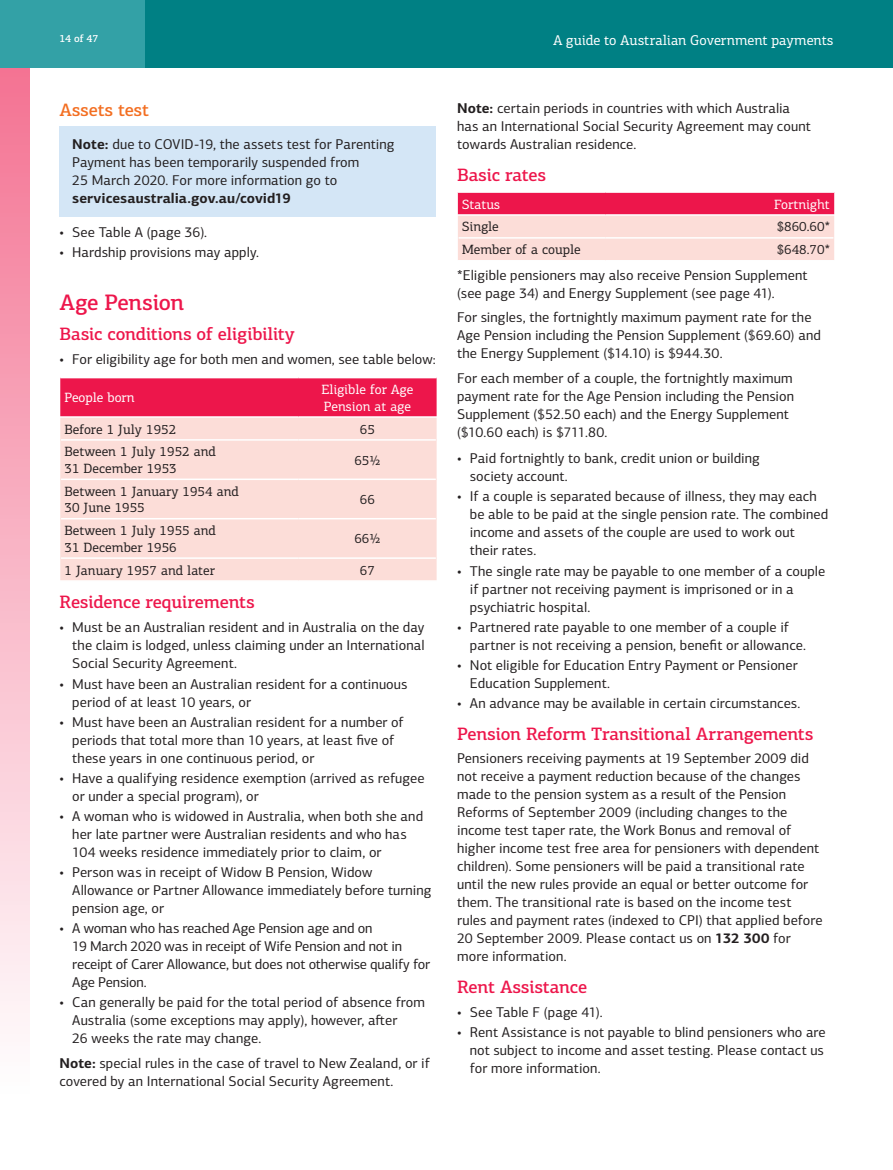
<style>
.page{position:relative;width:893px;height:1170px;background:#fff}
.page>*{position:absolute;margin:0;border:0;box-sizing:border-box;transform-origin:0 0}
.t1{font:500 22.5px "PF Centro Slab Pro";letter-spacing:-.02em;color:#ed164b}
.t2{font:500 18px "PF Centro Slab Pro";letter-spacing:-.015em;color:#ed164b}
.t3{font:500 18px "PF Centro Slab Pro";letter-spacing:-.005em;color:#f36e21}
.t4{font:14.25px/18px "PF Centro Sans Pro";letter-spacing:.005em;color:#231f20}
.t5{font:14.25px/18px "PF Centro Sans Pro";letter-spacing:-.015em;color:#231f20}
.t6{font:14.25px "PF Centro Slab Pro";color:#fff}
.t7{font:700 14.25px "PF Centro Sans Pro";color:#231f20}
.t8{font:13.5px/16.5px "PF Centro Slab Pro";color:#231f20}
.t9{font:13.5px/16.5px "PF Centro Slab Pro";color:#fff}
.t10{font:500 10.5px "PF Centro Slab Pro";color:#fff}
.s1{font-weight:700}
</style>
<div class="page">
<div style="left:0;top:0;width:893px;height:68px;background:#008084"></div>
<div style="left:0;top:0;width:145px;height:68px;background:#33a1a6"></div>
<div style="left:0;top:68px;width:30px;height:1025px;background:linear-gradient(to bottom,#f47393,#fefefe)"></div>
<div style="left:60px;top:126px;width:376px;height:90px;background:#d4e6f6"></div>
<div style="left:60px;top:378px;width:377px;height:38px;background:#ed164b"></div>
<div style="left:60px;top:418px;width:377px;height:162px;background:#fcddd8"></div>
<hr style="left:61px;top:439px;width:237px;height:1px;background:#fff">
<hr style="left:298px;top:439px;width:138px;height:1px;background:#fff">
<hr style="left:61px;top:478px;width:237px;height:2px;background:#fff">
<hr style="left:298px;top:478px;width:138px;height:2px;background:#fff">
<hr style="left:61px;top:518px;width:237px;height:1px;background:#fff">
<hr style="left:298px;top:518px;width:138px;height:1px;background:#fff">
<hr style="left:61px;top:557px;width:237px;height:2px;background:#fff">
<hr style="left:298px;top:557px;width:138px;height:2px;background:#fff">
<svg style="left:458px;top:193px;width:376px;height:67px;background:#f79caa"></svg>
<hr style="left:459px;top:237px;width:146px;height:1px;background:#fff">
<hr style="left:605px;top:237px;width:228px;height:1px;background:#fff">
<hr style="left:457px;top:214px;width:148px;height:2px;background:#fff">
<hr style="left:605px;top:214px;width:230px;height:2px;background:#fff">
<p class="t10" style="left:60px;top:32px;width:40px">14 of 47</p>
<p class="t6" style="left:553px;top:31px;width:282px">A guide to Australian Government payments</p>
<p class="t3" style="left:60px;top:98px;width:91px">Assets test</p>
<p class="t4" style="left:72px;top:135px;width:324px"><span class="s1">Note:</span> due to COVID-19, the assets test for Parenting<br>Payment has been temporarily suspended from<br>25 March 2020. For more information go to</p>
<p class="t7" style="left:72px;top:189px;width:220px">servicesaustralia.gov.au/covid19</p>
<p class="t4" style="left:60px;top:223px;width:149px">• See Table A (page 36).</p>
<p class="t4" style="left:60px;top:243px;width:201px">• Hardship provisions may apply.</p>
<h1 class="t1" style="left:60px;top:288px;width:126px">Age Pension</h1>
<p class="t2" style="left:60px;top:323px;width:237px">Basic conditions of eligibility</p>
<p class="t4" style="left:60px;top:350px;width:378px">• For eligibility age for both men and women, see table below:</p>
<p class="t9" style="left:65px;top:389px;width:72px">People born</p>
<p class="t9" style="left:322px;top:381px;width:93px">Eligible for Age<br>Pension at age</p>
<p class="t8" style="left:65px;top:420px;width:113px">Before 1 July 1952</p>
<p class="t8" style="left:360px;top:420px;width:17px">65</p>
<p class="t8" style="left:65px;top:443px;width:153px">Between 1 July 1952 and<br>31 December 1953</p>
<p class="t8" style="left:354px;top:451px;width:28px">65½</p>
<p class="t8" style="left:65px;top:483px;width:176px">Between 1 January 1954 and<br>30 June 1955</p>
<p class="t8" style="left:360px;top:491px;width:17px">66</p>
<p class="t8" style="left:65px;top:522px;width:153px">Between 1 July 1955 and<br>31 December 1956</p>
<p class="t8" style="left:354px;top:530px;width:28px">66½</p>
<p class="t8" style="left:65px;top:561px;width:152px">1 January 1957 and later</p>
<p class="t8" style="left:360px;top:561px;width:17px">67</p>
<p class="t2" style="left:60px;top:590px;width:197px">Residence requirements</p>
<p class="t4" style="left:72px;top:618px;width:354px;text-align:justify;text-indent:-13px">• Must be an Australian resident and in Australia on the day the claim is lodged, unless claiming under an International Social Security Agreement.</p>
<p class="t4" style="left:72px;top:674px;width:337px;text-indent:-13px">• Must have been an Australian resident for a continuous period of at least 10 years, or</p>
<p class="t4" style="left:72px;top:712px;width:333px;text-indent:-13px">• Must have been an Australian resident for a number of periods that total more than 10 years, at least five of these years in one continuous period, or</p>
<p class="t4" style="left:72px;top:769px;width:354px;text-indent:-13px">• Have a qualifying residence exemption (arrived as refugee or under a special program), or</p>
<p class="t4" style="left:72px;top:807px;width:352px;text-indent:-13px">• A woman who is widowed in Australia, when both she and her late partner were Australian residents and who has<br>104 weeks residence immediately prior to claim, or</p>
<p class="t4" style="left:72px;top:863px;width:361px;text-indent:-13px">• Person was in receipt of Widow B Pension, Widow<br>Allowance or Partner Allowance immediately before turning pension age, or</p>
<p class="t5" style="left:72px;top:919px;width:359px;text-indent:-13px">• A woman who has reached Age Pension age and on<br>19 March 2020 was in receipt of Wife Pension and not in receipt of Carer Allowance, but does not otherwise qualify for Age Pension.</p>
<p class="t4" style="left:72px;top:993px;width:354px;text-indent:-13px">• Can generally be paid for the total period of absence from<br>Australia (some exceptions may apply), however, after<br>26 weeks the rate may change.</p>
<p class="t4" style="left:60px;top:1053px;width:372px"><span class="s1">Note:</span> special rules in the case of travel to New Zealand, or if covered by an International Social Security Agreement.</p>
<p class="t4" style="left:457px;top:99px;width:355px"><span class="s1">Note:</span> certain periods in countries with which Australia has an International Social Security Agreement may count towards Australian residence.</p>
<p class="t2" style="left:457px;top:164px;width:90px">Basic rates</p>
<p class="t9" style="left:462px;top:196px;width:39px">Status</p>
<p class="t9" style="left:774px;top:196px;width:57px">Fortnight</p>
<p class="t8" style="left:462px;top:218px;width:38px">Single</p>
<p class="t8" style="left:777px;top:218px;width:55px">$860.60*</p>
<p class="t8" style="left:462px;top:241px;width:120px">Member of a couple</p>
<p class="t8" style="left:777px;top:241px;width:55px">$648.70*</p>
<p class="t4" style="left:457px;top:266px;width:352px">*Eligible pensioners may also receive Pension Supplement (see page 34) and Energy Supplement (see page 41).</p>
<p class="t4" style="left:457px;top:308px;width:365px">For singles, the fortnightly maximum payment rate for the<br>Age Pension including the Pension Supplement ($69.60) and the Energy Supplement ($14.10) is $944.30.</p>
<p class="t4" style="left:457px;top:369px;width:338px">For each member of a couple, the fortnightly maximum payment rate for the Age Pension including the Pension Supplement ($52.50 each) and the Energy Supplement ($10.60 each) is $711.80.</p>
<p class="t4" style="left:470px;top:449px;width:292px;text-indent:-13px">• Paid fortnightly to bank, credit union or building society account.</p>
<p class="t4" style="left:470px;top:487px;width:360px;text-indent:-13px">• If a couple is separated because of illness, they may each be able to be paid at the single pension rate. The combined income and assets of the couple are used to work out<br>their rates.</p>
<p class="t4" style="left:470px;top:561px;width:357px;text-indent:-13px">• The single rate may be payable to one member of a couple if partner not receiving payment is imprisoned or in a psychiatric hospital.</p>
<p class="t4" style="left:470px;top:618px;width:338px;text-indent:-13px">• Partnered rate payable to one member of a couple if partner is not receiving a pension, benefit or allowance.</p>
<p class="t4" style="left:470px;top:656px;width:329px;text-indent:-13px">• Not eligible for Education Entry Payment or Pensioner<br>Education Supplement.</p>
<p class="t4" style="left:457px;top:694px;width:345px">• An advance may be available in certain circumstances.</p>
<p class="t2" style="left:457px;top:723px;width:358px">Pension Reform Transitional Arrangements</p>
<p class="t4" style="left:457px;top:748px;width:367px">Pensioners receiving payments at 19 September 2009 did not receive a payment reduction because of the changes made to the pension system as a result of the Pension Reforms of September 2009 (including changes to the income test taper rate, the Work Bonus and removal of higher income test free area for pensioners with dependent children). Some pensioners will be paid a transitional rate until the new rules provide an equal or better outcome for them. The transitional rate is based on the income test rules and payment rates (indexed to CPI) that applied before 20 September 2009. Please contact us on <span class="s1">132 300</span> for more information.</p>
<p class="t2" style="left:457px;top:975px;width:132px">Rent Assistance</p>
<p class="t4" style="left:457px;top:1003px;width:147px">• See Table F (page 41).</p>
<p class="t4" style="left:470px;top:1023px;width:357px;text-indent:-13px">• Rent Assistance is not payable to blind pensioners who are not subject to income and asset testing. Please contact us for more information.</p>
</div>
